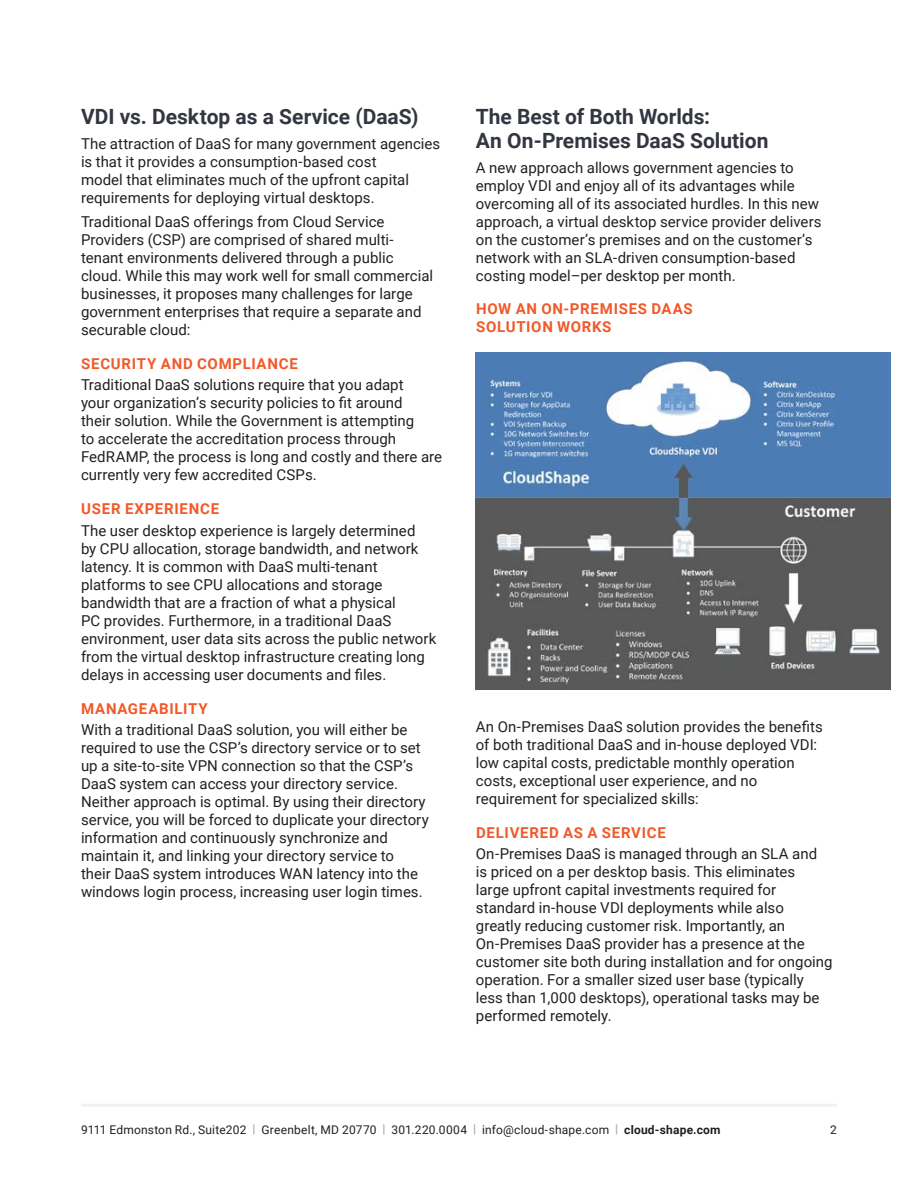
<style>
.page{position:relative;width:918px;height:1188px;background:#fff}
.page>*{position:absolute;margin:0;border:0;box-sizing:border-box;transform-origin:0 0}
.t1{font:700 21px/24px "Roboto";color:#323640}
.t2{font:15px/18px "Roboto";color:#231f20}
.t3{font:700 15px/18px "Roboto";letter-spacing:.05em;color:#f15929}
.t4{font:12px "Roboto";letter-spacing:.015em;color:#231f20}
.s1{font-weight:700;color:#a8a9ad}
.s2{font-weight:700}
</style>
<div class="page">
<hr style="left:81px;top:1104px;width:756px;height:3px;background:#f0f1f2">
<img style="left:476px;top:352px;width:415px;height:338px">
<h1 class="t1" style="left:81px;top:104px;width:339px">VDI vs. Desktop as a Service (DaaS)</h1>
<p class="t2" style="left:81px;top:134px;width:361px">The attraction of DaaS for many government agencies is that it provides a consumption-based cost<br>model that eliminates much of the upfront capital requirements for deploying virtual desktops.</p>
<p class="t2" style="left:81px;top:212px;width:354px">Traditional DaaS offerings from Cloud Service Providers (CSP) are comprised of shared multi&shy;tenant environments delivered through a public cloud. While this may work well for small commercial businesses, it proposes many challenges for large government enterprises that require a separate and securable cloud:</p>
<p class="t3" style="left:81px;top:354px;width:218px">SECURITY AND COMPLIANCE</p>
<p class="t2" style="left:81px;top:376px;width:363px">Traditional DaaS solutions require that you adapt<br>your organization’s security policies to fit around<br>their solution. While the Government is attempting<br>to accelerate the accreditation process through FedRAMP, the process is long and costly and there are currently very few accredited CSPs.</p>
<p class="t3" style="left:81px;top:499px;width:140px">USER EXPERIENCE</p>
<p class="t2" style="left:81px;top:521px;width:357px">The user desktop experience is largely determined<br>by CPU allocation, storage bandwidth, and network latency. It is common with DaaS multi-tenant platforms to see CPU allocations and storage bandwidth that are a fraction of what a physical<br>PC provides. Furthermore, in a traditional DaaS environment, user data sits across the public network from the virtual desktop infrastructure creating long delays in accessing user documents and files.</p>
<p class="t3" style="left:81px;top:699px;width:128px">MANAGEABILITY</p>
<p class="t2" style="left:81px;top:720px;width:349px">With a traditional DaaS solution, you will either be required to use the CSP’s directory service or to set up a site-to-site VPN connection so that the CSP’s DaaS system can access your directory service.<br>Neither approach is optimal. By using their directory service, you will be forced to duplicate your directory information and continuously synchronize and maintain it, and linking your directory service to<br>their DaaS system introduces WAN latency into the windows login process, increasing user login times.</p>
<h1 class="t1" style="left:476px;top:104px;width:294px">The Best of Both Worlds:<br>An On-Premises DaaS Solution</h1>
<p class="t2" style="left:476px;top:158px;width:347px">A new approach allows government agencies to employ VDI and enjoy all of its advantages while overcoming all of its associated hurdles. In this new approach, a virtual desktop service provider delivers on the customer’s premises and on the customer’s network with an SLA-driven consumption-based costing model–per desktop per month.</p>
<p class="t3" style="left:476px;top:300px;width:218px">HOW AN ON-PREMISES DAAS<br>SOLUTION WORKS</p>
<p class="t2" style="left:476px;top:717px;width:349px">An On-Premises DaaS solution provides the benefits of both traditional DaaS and in-house deployed VDI: low capital costs, predictable monthly operation costs, exceptional user experience, and no requirement for specialized skills:</p>
<p class="t3" style="left:476px;top:823px;width:191px">DELIVERED AS A SERVICE</p>
<p class="t2" style="left:476px;top:844px;width:358px">On-Premises DaaS is managed through an SLA and<br>is priced on a per desktop basis. This eliminates<br>large upfront capital investments required for standard in-house VDI deployments while also greatly reducing customer risk. Importantly, an On-Premises DaaS provider has a presence at the customer site both during installation and for ongoing operation. For a smaller sized user base (typically less than 1,000 desktops), operational tasks may be performed remotely.</p>
<p class="t4" style="left:81px;top:1121px;width:641px">9111 Edmonston Rd., Suite202 <span class="s1">|</span> Greenbelt, MD 20770 <span class="s1">|</span> 301.220.0004 <span class="s1">|</span> info@cloud-shape.com <span class="s1">|</span> <span class="s2">cloud-shape.com</span></p>
<p class="t4" style="left:830px;top:1121px;width:8px">2</p>
</div>
